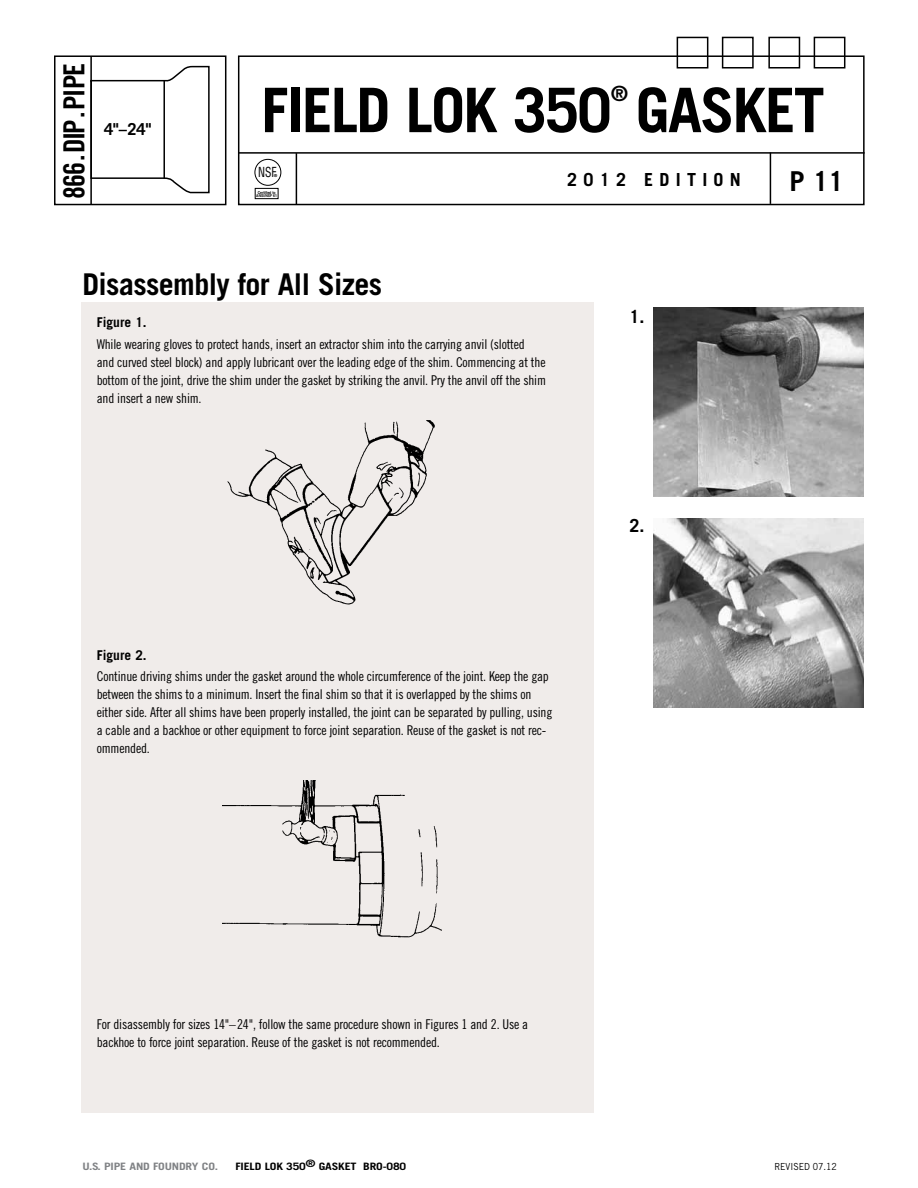
<style>
.page{position:relative;width:918px;height:1188px;background:#fff}
.page>*{position:absolute;margin:0;border:0;box-sizing:border-box;transform-origin:0 0}
.t1{font:700 61.5px "Trade Gothic";letter-spacing:-.03em;color:#000}
.t2{font:700 30px "Trade Gothic";letter-spacing:-.02em;color:#000}
.t3{font:29.1px "Trade Gothic Bold Cond Twenty";letter-spacing:-.03em;color:#000}
.t4{font:700 27.45px "Trade Gothic";color:#000}
.t5{font:700 21px "Trade Gothic";color:#000}
.t6{font:700 18px "Trade Gothic";letter-spacing:.35em;color:#000}
.t7{font:700 16.5px "Trade Gothic";color:#000}
.t8{font:13.5px/18px "Trade Gothic Cond Eighteen";letter-spacing:-.015em;color:#000}
.t9{font:700 13.5px "Trade Gothic";color:#000}
.t10{font:condensed 13.5px "Helvetica";color:#000;scale:.85 1}
.t11{font:700 10.2px "Trade Gothic";letter-spacing:-.015em;color:#000;scale:1.18 1}
.t12{font:700 10.2px "Trade Gothic";letter-spacing:-.015em;color:#808285;scale:1.18 1}
.t13{font:9.75px "Trade Gothic";color:#000;scale:.9 1}
.t14{font:700 4.05px "Helvetica";color:#000}
.t15{font:700 3.9px/3.6px "Helvetica";letter-spacing:-.005em;color:#000;text-align:center;scale:.85 1}
</style>
<div class="page">
<div style="left:54px;top:55px;width:172px;height:150px;border:2px solid #000"></div>
<div style="left:238px;top:55px;width:627px;height:150px;border:2px solid #000"></div>
<hr style="left:239px;top:152px;width:626px;height:2px;background:#000">
<hr style="left:296px;top:153px;width:1px;height:51px;background:#000">
<div style="left:814px;top:37px;width:31px;height:32px;border:2px solid #000"></div>
<div style="left:768px;top:37px;width:32px;height:32px;border:2px solid #000"></div>
<div style="left:722px;top:37px;width:32px;height:32px;border:2px solid #000"></div>
<div style="left:677px;top:37px;width:31px;height:32px;border:2px solid #000"></div>
<div style="left:254px;top:159px;width:27px;height:27px;border:1px solid #000;border-radius:50%"></div>
<div style="left:255px;top:188px;width:24px;height:11px;border:1px solid #000"></div>
<hr style="left:770px;top:153px;width:1px;height:51px;background:#000">
<hr style="left:90px;top:57px;width:2px;height:147px;background:#000">
<svg style="left:90px;top:65px;width:120px;height:129px"></svg>
<hr style="left:163px;top:80px;width:2px;height:99px;background:#000">
<div style="left:81px;top:302px;width:513px;height:810px;background:#f0ecea"></div>
<img style="left:653px;top:519px;width:211px;height:189px">
<img style="left:653px;top:307px;width:211px;height:189px">
<img style="left:227px;top:421px;width:208px;height:184px">
<img style="left:223px;top:781px;width:219px;height:157px">
<h3 class="t3" style="left:56px;top:199px;width:138px;rotate:-90deg">866.DIP.PIPE</h3>
<p class="t7" style="left:104px;top:119px;width:49px">4"–24"</p>
<h3 class="t5" style="left:611px;top:81px;width:18px">®</h3>
<h1 class="t1" style="left:261px;top:72px;width:565px">field lok 350 gasket</h1>
<p class="t10" style="left:258px;top:164px;width:23px">NSF</p>
<p class="t14" style="left:274px;top:173px;width:5px">®</p>
<p class="t15" style="left:256px;top:190px;width:26px">Certified to<br>ANSI/NSF 61</p>
<h3 class="t4" style="left:790px;top:164px;width:56px">P 11</h3>
<h3 class="t6" style="left:567px;top:169px;width:175px">2012 Edition</h3>
<h2 class="t2" style="left:82px;top:266px;width:301px">Disassembly for All Sizes</h2>
<p class="t9" style="left:97px;top:314px;width:51px">Figure 1.</p>
<p class="t8" style="left:97px;top:335px;width:451px">While wearing gloves to protect hands, insert an extractor shim into the carrying anvil (slotted<br>and curved steel block) and apply lubricant over the leading edge of the shim. Commencing at the bottom of the joint, drive the shim under the gasket by striking the anvil. Pry the anvil off the shim and insert a new shim.</p>
<p class="t9" style="left:97px;top:647px;width:51px">Figure 2.</p>
<p class="t8" style="left:97px;top:667px;width:457px">Continue driving shims under the gasket around the whole circumference of the joint. Keep the gap between the shims to a minimum. Insert the final shim so that it is overlapped by the shims on either side. After all shims have been properly installed, the joint can be separated by pulling, using a cable and a backhoe or other equipment to force joint separation. Reuse of the gasket is not rec&shy;ommended.</p>
<h3 class="t6" style="left:630px;top:305px;width:17px">1.</h3>
<h3 class="t6" style="left:630px;top:515px;width:17px">2.</h3>
<p class="t8" style="left:97px;top:1015px;width:433px">For disassembly for sizes 14"–24", follow the same procedure shown in Figures 1 and 2. Use a backhoe to force joint separation. Reuse of the gasket is not recommended.</p>
<p class="t12" style="left:82px;top:1160px;width:116px">U.S. PIPE AND FOUNDRY CO.</p>
<p class="t11" style="left:235px;top:1160px;width:146px">FIELD LOK 350® GASKET BRO-080</p>
<p class="t13" style="left:774px;top:1161px;width:71px">REVISED 07.12</p>
</div>
